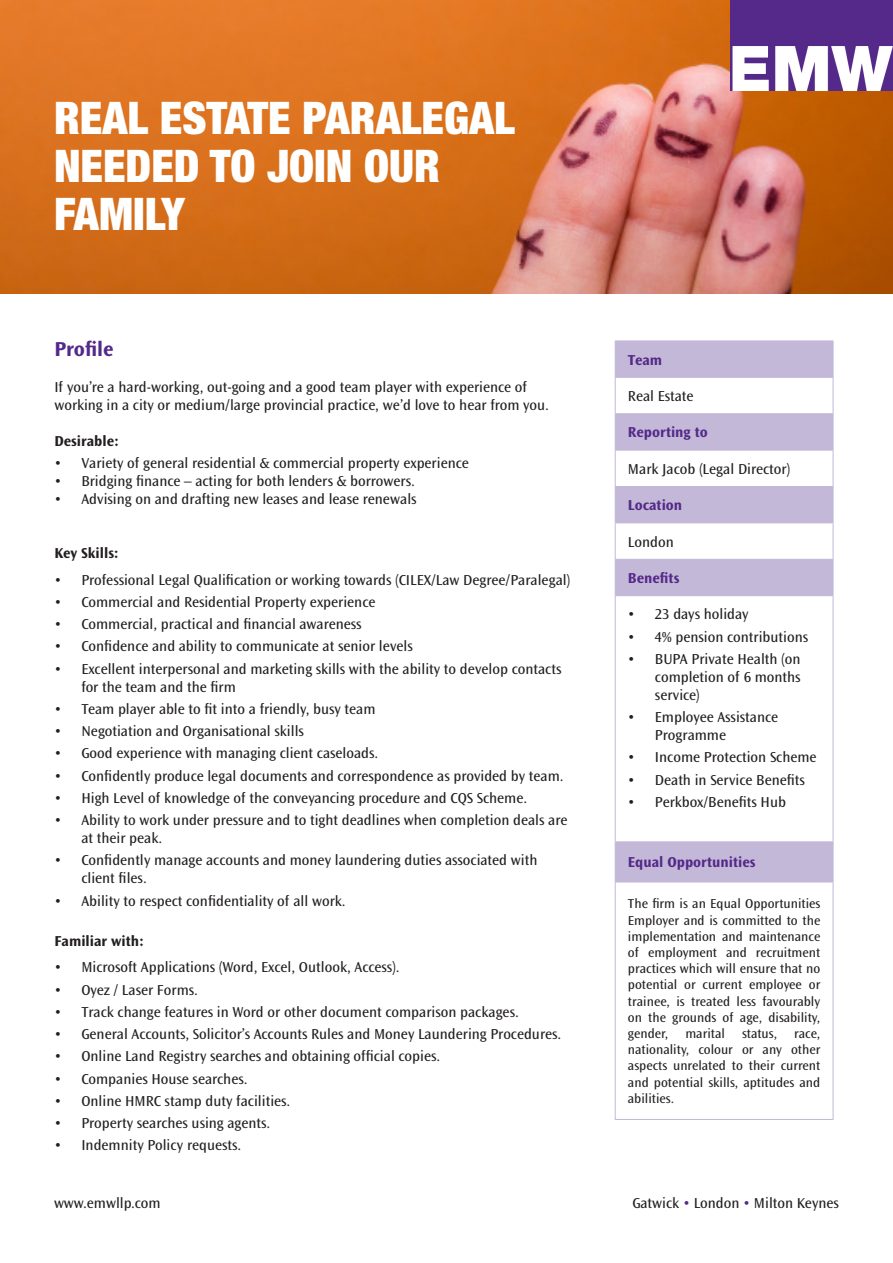
<style>
.page{position:relative;width:893px;height:1263px;background:#fff}
.page>*{position:absolute;margin:0;border:0;box-sizing:border-box;transform-origin:0 0}
.t1{font:900 condensed 45px/48px "Helvetica Neue";color:#fff}
.t2{font:700 21px "Ocean Sans Std";color:#542989}
.t3{font:15px/18px "Ocean Sans Std";color:#231f20}
.t4{font:700 15px "Ocean Sans Std";color:#542989}
.t5{font:700 15px "Ocean Sans Std";color:#231f20}
.t6{font:13.5px/16.2px "Ocean Sans Std";color:#231f20;text-align:justify}
.s1{color:#542989}
</style>
<div class="page">
<img style="left:0;top:0;width:893px;height:293px">
<img style="left:731px;top:0;width:162px;height:90px">
<svg style="left:616px;top:342px;width:217px;height:540px"></svg>
<hr style="left:615px;top:341px;width:218px;height:1px;background:#c3b8d8">
<hr style="left:615px;top:341px;width:1px;height:36px;background:#c3b8d8">
<hr style="left:833px;top:341px;width:1px;height:36px;background:#c3b8d8">
<hr style="left:615px;top:377px;width:218px;height:1px;background:#c3b8d8">
<hr style="left:615px;top:378px;width:1px;height:35px;background:#c3b8d8">
<hr style="left:833px;top:378px;width:1px;height:35px;background:#c3b8d8">
<hr style="left:615px;top:450px;width:1px;height:36px;background:#c3b8d8">
<hr style="left:833px;top:450px;width:1px;height:36px;background:#c3b8d8">
<hr style="left:615px;top:486px;width:218px;height:1px;background:#c3b8d8">
<hr style="left:615px;top:487px;width:1px;height:35px;background:#c3b8d8">
<hr style="left:833px;top:487px;width:1px;height:35px;background:#c3b8d8">
<hr style="left:615px;top:522px;width:218px;height:1px;background:#c3b8d8">
<hr style="left:615px;top:523px;width:1px;height:36px;background:#c3b8d8">
<hr style="left:833px;top:523px;width:1px;height:36px;background:#c3b8d8">
<hr style="left:615px;top:559px;width:218px;height:1px;background:#c3b8d8">
<hr style="left:615px;top:560px;width:1px;height:35px;background:#c3b8d8">
<hr style="left:833px;top:560px;width:1px;height:35px;background:#c3b8d8">
<hr style="left:615px;top:595px;width:218px;height:1px;background:#c3b8d8">
<hr style="left:615px;top:596px;width:1px;height:245px;background:#c3b8d8">
<hr style="left:833px;top:596px;width:1px;height:245px;background:#c3b8d8">
<hr style="left:615px;top:841px;width:218px;height:1px;background:#c3b8d8">
<hr style="left:615px;top:842px;width:1px;height:40px;background:#c3b8d8">
<hr style="left:833px;top:842px;width:1px;height:40px;background:#c3b8d8">
<hr style="left:615px;top:882px;width:218px;height:1px;background:#c3b8d8">
<hr style="left:615px;top:882px;width:1px;height:237px;background:#c3b8d8">
<hr style="left:833px;top:882px;width:1px;height:237px;background:#c3b8d8">
<hr style="left:615px;top:1119px;width:218px;height:1px;background:#c3b8d8">
<hr style="left:615px;top:413px;width:218px;height:1px;background:#c3b8d8">
<hr style="left:615px;top:414px;width:1px;height:36px;background:#c3b8d8">
<hr style="left:833px;top:414px;width:1px;height:36px;background:#c3b8d8">
<hr style="left:615px;top:450px;width:218px;height:1px;background:#c3b8d8">
<p class="t1" style="left:54px;top:92px;width:462px">REAL ESTATE PARALEGAL<br>NEEDED TO JOIN OUR</p>
<p class="t1" style="left:54px;top:188px;width:132px">FAMILY</p>
<p class="t2" style="left:54px;top:337px;width:61px">Profile</p>
<p class="t3" style="left:54px;top:378px;width:496px">If you’re a hard-working, out-going and a good team player with experience of working in a city or medium/large provincial practice, we’d love to hear from you.</p>
<p class="t5" style="left:54px;top:432px;width:66px">Desirable:</p>
<p class="t3" style="left:54px;top:454px;width:416px">• Variety of general residential &amp; commercial property experience</p>
<p class="t3" style="left:54px;top:472px;width:362px">• Bridging finance – acting for both lenders &amp; borrowers.</p>
<p class="t3" style="left:54px;top:490px;width:364px">• Advising on and drafting new leases and lease renewals</p>
<p class="t5" style="left:54px;top:545px;width:66px">Key Skills:</p>
<p class="t3" style="left:54px;top:571px;width:517px">• Professional Legal Qualification or working towards (CILEX/Law Degree/Paralegal)</p>
<p class="t3" style="left:54px;top:593px;width:323px">• Commercial and Residential Property experience</p>
<p class="t3" style="left:54px;top:615px;width:309px">• Commercial, practical and financial awareness</p>
<p class="t3" style="left:54px;top:638px;width:360px">• Confidence and ability to communicate at senior levels</p>
<p class="t3" style="left:81px;top:660px;width:481px;text-indent:-27px">• Excellent interpersonal and marketing skills with the ability to develop contacts for the team and the firm</p>
<p class="t3" style="left:54px;top:700px;width:323px">• Team player able to fit into a friendly, busy team</p>
<p class="t3" style="left:54px;top:722px;width:251px">• Negotiation and Organisational skills</p>
<p class="t3" style="left:54px;top:745px;width:325px">• Good experience with managing client caseloads.</p>
<p class="t3" style="left:54px;top:767px;width:511px">• Confidently produce legal documents and correspondence as provided by team.</p>
<p class="t3" style="left:54px;top:789px;width:474px">• High Level of knowledge of the conveyancing procedure and CQS Scheme.</p>
<p class="t3" style="left:81px;top:811px;width:487px;text-indent:-27px">• Ability to work under pressure and to tight deadlines when completion deals are at their peak.</p>
<p class="t3" style="left:81px;top:852px;width:458px;text-indent:-27px">• Confidently manage accounts and money laundering duties associated with client files.</p>
<p class="t3" style="left:54px;top:892px;width:293px">• Ability to respect confidentiality of all work.</p>
<p class="t5" style="left:54px;top:932px;width:91px">Familiar with:</p>
<p class="t3" style="left:54px;top:959px;width:347px">• Microsoft Applications (Word, Excel, Outlook, Access).</p>
<p class="t3" style="left:54px;top:981px;width:145px">• Oyez / Laser Forms.</p>
<p class="t3" style="left:54px;top:1003px;width:466px">• Track change features in Word or other document comparison packages.</p>
<p class="t3" style="left:54px;top:1025px;width:508px">• General Accounts, Solicitor’s Accounts Rules and Money Laundering Procedures.</p>
<p class="t3" style="left:54px;top:1048px;width:387px">• Online Land Registry searches and obtaining official copies.</p>
<p class="t3" style="left:54px;top:1070px;width:195px">• Companies House searches.</p>
<p class="t3" style="left:54px;top:1092px;width:238px">• Online HMRC stamp duty facilities.</p>
<p class="t3" style="left:54px;top:1114px;width:217px">• Property searches using agents.</p>
<p class="t3" style="left:54px;top:1137px;width:188px">• Indemnity Policy requests.</p>
<p class="t4" style="left:628px;top:351px;width:36px">Team</p>
<p class="t3" style="left:628px;top:387px;width:67px">Real Estate</p>
<p class="t4" style="left:628px;top:424px;width:81px">Reporting to</p>
<p class="t3" style="left:628px;top:460px;width:164px">Mark Jacob (Legal Director)</p>
<p class="t4" style="left:628px;top:497px;width:56px">Location</p>
<p class="t3" style="left:628px;top:533px;width:47px">London</p>
<p class="t4" style="left:628px;top:570px;width:53px">Benefits</p>
<p class="t3" style="left:628px;top:605px;width:122px">• 23 days holiday</p>
<p class="t3" style="left:628px;top:628px;width:182px">• 4% pension contributions</p>
<p class="t3" style="left:655px;top:650px;width:147px;text-align:justify;text-indent:-27px">• BUPA Private Health (on completion of 6 months service)</p>
<p class="t3" style="left:655px;top:708px;width:125px;text-indent:-27px">• Employee Assistance<br>Programme</p>
<p class="t3" style="left:628px;top:749px;width:190px">• Income Protection Scheme</p>
<p class="t3" style="left:628px;top:771px;width:178px">• Death in Service Benefits</p>
<p class="t3" style="left:628px;top:793px;width:160px">• Perkbox/Benefits Hub</p>
<p class="t4" style="left:628px;top:854px;width:129px">Equal Opportunities</p>
<p class="t6" style="left:628px;top:896px;width:194px">The firm is an Equal Opportunities Employer and is committed to the implementation and maintenance of employment and recruitment practices which will ensure that no potential or current employee or trainee, is treated less favourably on the grounds of age, disability, gender,</p>
<p class="t6" style="left:685px;top:1026px;width:41px">marital</p>
<p class="t6" style="left:742px;top:1026px;width:37px">status,</p>
<p class="t6" style="left:628px;top:1026px;width:194px;text-indent:166px">race, nationality, colour or any other aspects unrelated to their current and potential skills, aptitudes and abilities.</p>
<p class="t3" style="left:54px;top:1194px;width:108px">www.emwllp.com</p>
<p class="t3" style="left:632px;top:1194px;width:208px">Gatwick <span class="s1">•</span> London <span class="s1">•</span> Milton Keynes</p>
</div>
